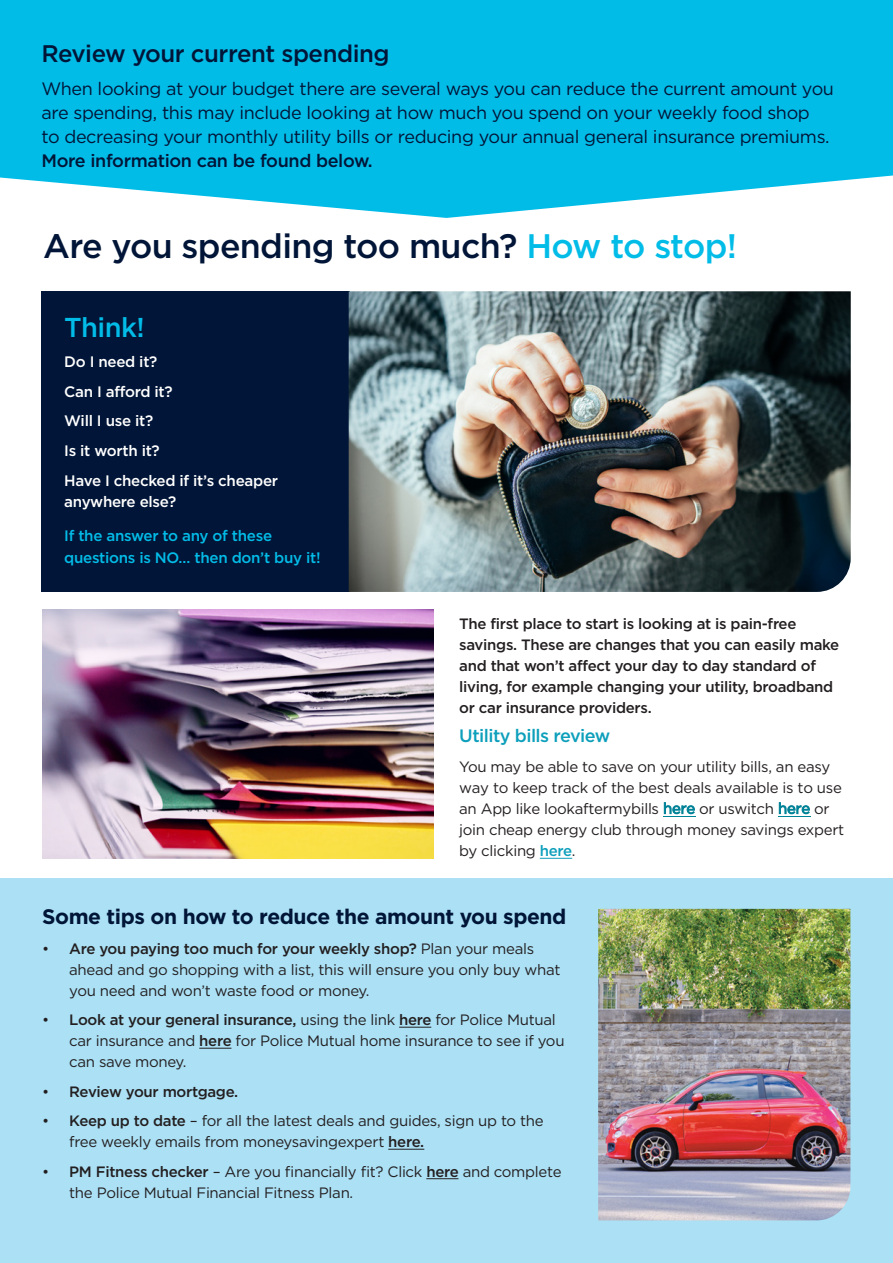
<style>
.page{position:relative;width:893px;height:1263px;background:#fff}
.page>*{position:absolute;margin:0;border:0;box-sizing:border-box;transform-origin:0 0}
.t1{font:500 34.05px "Gotham";letter-spacing:-.02em;color:#001537}
.t2{font:500 27.3px "Gotham";letter-spacing:-.02em;color:#02bce8}
.t3{font:500 24px "Gotham";letter-spacing:-.02em;color:#001537}
.t4{font:700 21px "Gotham";letter-spacing:-.02em;color:#001537}
.t5{font:18px/24px "Gotham";letter-spacing:-.02em;color:#001537}
.t6{font:500 18px "Gotham";letter-spacing:-.03em;color:#0d9fbb}
.t7{font:500 15.15px/21.1px "Gotham";letter-spacing:-.02em;color:#fff}
.t8{font:500 15.15px/21.1px "Gotham";letter-spacing:-.02em;color:#02bce8}
.t9{font:15px/21px "Gotham";letter-spacing:-.02em;color:#231f20}
.t10{font:500 15px/21px "Gotham";letter-spacing:-.02em;color:#231f20}
.s1{font-weight:500}
.s2{color:#02bce8}
.s3{color:#008297}
.s4{font-weight:500;color:#0d9fbb}
.s5{font-weight:400}
</style>
<div class="page">
<div style="left:0;top:878px;width:893px;height:385px;background:#abe0f5"></div>
<svg style="left:0;top:0;width:893px;height:218px;background:#1ac2ea"></svg>
<div style="left:41px;top:291px;width:309px;height:301px;background:#001537"></div>
<img style="left:349px;top:291px;width:502px;height:301px">
<img style="left:43px;top:610px;width:391px;height:249px">
<hr style="left:399px;top:1027px;width:32px;height:1px;background:#231f20">
<hr style="left:199px;top:1048px;width:32px;height:1px;background:#231f20">
<hr style="left:388px;top:1149px;width:36px;height:1px;background:#231f20">
<hr style="left:426px;top:1178px;width:32px;height:1px;background:#231f20">
<img style="left:598px;top:909px;width:252px;height:311px">
<hr style="left:663px;top:816px;width:32px;height:1px;background:#008297">
<hr style="left:778px;top:816px;width:32px;height:1px;background:#008297">
<hr style="left:540px;top:858px;width:32px;height:1px;background:#0d9fbb">
<p class="t3" style="left:41px;top:40px;width:350px">Review your current spending</p>
<p class="t5" style="left:41px;top:76px;width:794px">When looking at your budget there are several ways you can reduce the current amount you are spending, this may include looking at how much you spend on your weekly food shop<br>to decreasing your monthly utility bills or reducing your annual general insurance premiums.<br><span class="s1">More information can be found below.</span></p>
<p class="t1" style="left:43px;top:226px;width:695px">Are you spending too much? <span class="s2">How to stop!</span></p>
<p class="t2" style="left:64px;top:312px;width:82px">Think!</p>
<p class="t7" style="left:64px;top:350px;width:95px">Do I need it?</p>
<p class="t7" style="left:64px;top:380px;width:110px">Can I afford it?</p>
<p class="t7" style="left:64px;top:410px;width:91px">Will I use it?</p>
<p class="t7" style="left:64px;top:440px;width:97px">Is it worth it?</p>
<p class="t7" style="left:64px;top:470px;width:215px">Have I checked if it’s cheaper anywhere else?</p>
<p class="t8" style="left:64px;top:525px;width:258px">If the answer to any of these questions is NO… then don’t buy it!</p>
<p class="t10" style="left:459px;top:612px;width:382px">The first place to start is looking at is pain-free savings. These are changes that you can easily make and that won’t affect your day to day standard of living, for example changing your utility, broadband or car insurance providers.</p>
<p class="t6" style="left:459px;top:725px;width:152px">Utility bills review</p>
<p class="t9" style="left:459px;top:755px;width:386px">You may be able to save on your utility bills, an easy way to keep track of the best deals available is to use an App like lookaftermybills <span class="s3">here</span> or uswitch <span class="s3">here</span> or join cheap energy club through money savings expert by clicking <span class="s4">here</span>.</p>
<p class="t4" style="left:42px;top:904px;width:526px">Some tips on how to reduce the amount you spend</p>
<p class="t9" style="left:69px;top:937px;width:493px;text-indent:-27px">• <span class="s1">Are you paying too much for your weekly shop?</span> Plan your meals ahead and go shopping with a list, this will ensure you only buy what you need and won’t waste food or money.</p>
<p class="t9" style="left:69px;top:1009px;width:497px;text-indent:-27px">• <span class="s1">Look at your general insurance,</span> using the link <span class="s1">here</span> for Police Mutual car insurance and <span class="s1">here</span> for Police Mutual home insurance to see if you can save money.</p>
<p class="t10" style="left:42px;top:1080px;width:198px"><span class="s5">•</span> Review your mortgage.</p>
<p class="t9" style="left:69px;top:1110px;width:476px;text-indent:-27px">• <span class="s1">Keep up to date</span> – for all the latest deals and guides, sign up to the free weekly emails from moneysavingexpert <span class="s1">here.</span></p>
<p class="t9" style="left:69px;top:1160px;width:494px;text-indent:-27px">• <span class="s1">PM Fitness checker</span> – Are you financially fit? Click <span class="s1">here</span> and complete the Police Mutual Financial Fitness Plan.</p>
</div>
